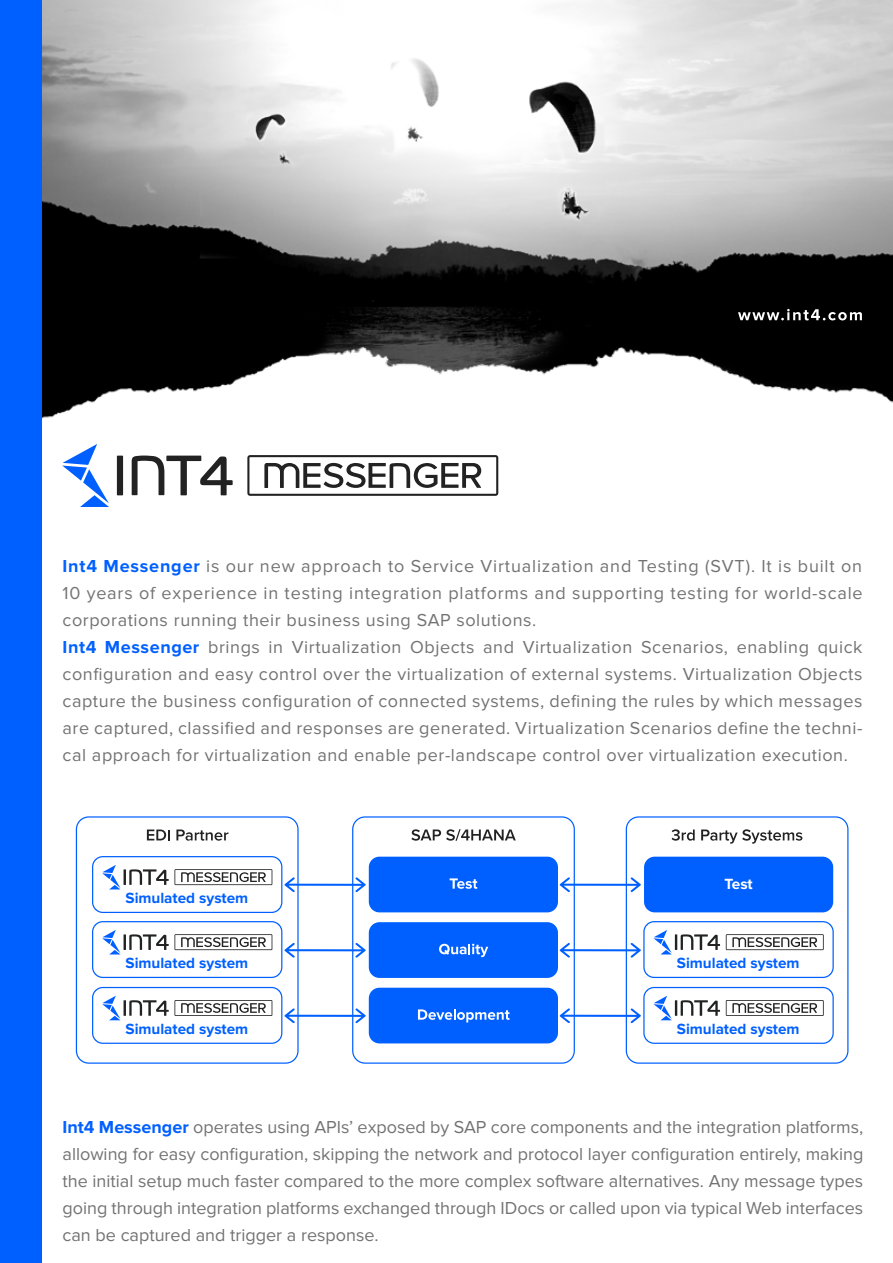
<style>
.page{position:relative;width:893px;height:1263px;background:#fff}
.page>*{position:absolute;margin:0;border:0;box-sizing:border-box;transform-origin:0 0}
.t1{font:18px/27px "Proxima Nova";letter-spacing:.03em;color:#737373}
.t2{font:700 15.3px "Proxima Nova";color:#0060ff}
.t3{font:700 15.3px "Proxima Nova";color:#fff}
.s1{font-weight:700;color:#0060ff}
</style>
<div class="page">
<img style="left:41px;top:0;width:852px;height:453px">
<svg style="left:738px;top:309px;width:124px;height:11px"></svg>
<div style="left:0;top:0;width:41px;height:1263px;background:#0060ff"></div>
<svg style="left:247px;top:455px;width:251px;height:41px"></svg>
<svg style="left:62px;top:444px;width:47px;height:63px"></svg>
<svg style="left:117px;top:456px;width:6px;height:39px"></svg>
<svg style="left:132px;top:455px;width:101px;height:40px"></svg>
<svg style="left:299px;top:883px;width:53px;height:3px"></svg>
<svg style="left:76px;top:816px;width:223px;height:248px"></svg>
<svg style="left:352px;top:816px;width:223px;height:248px;fill:#0060ff"></svg>
<svg style="left:560px;top:877px;width:66px;height:15px"></svg>
<svg style="left:626px;top:816px;width:222px;height:248px"></svg>
<div style="left:644px;top:857px;width:189px;height:55px;background:#0060ff;border-radius:11px"></div>
<svg style="left:92px;top:921px;width:274px;height:57px"></svg>
<svg style="left:92px;top:987px;width:274px;height:57px"></svg>
<svg style="left:560px;top:921px;width:274px;height:57px"></svg>
<svg style="left:560px;top:987px;width:274px;height:57px"></svg>
<p class="t1" style="left:63px;top:554px;width:802px"><span class="s1">Int4 Messenger</span> is our new approach to Service Virtualization and Testing (SVT). It is built on 10 years of experience in testing integration platforms and supporting testing for world-scale corporations running their business using SAP solutions.<br><span class="s1">Int4 Messenger</span> brings in Virtualization Objects and Virtualization Scenarios, enabling quick configuration and easy control over the virtualization of external systems. Virtualization Objects capture the business configuration of connected systems, defining the rules by which messages are captured, classified and responses are generated. Virtualization Scenarios define the techni&shy;cal approach for virtualization and enable per-landscape control over virtualization execution.</p>
<p class="t2" style="left:125px;top:889px;width:124px">Simulated system</p>
<p class="t2" style="left:125px;top:954px;width:124px">Simulated system</p>
<p class="t2" style="left:125px;top:1020px;width:124px">Simulated system</p>
<p class="t3" style="left:724px;top:875px;width:30px">Test</p>
<p class="t2" style="left:677px;top:954px;width:124px">Simulated system</p>
<p class="t2" style="left:677px;top:1020px;width:124px">Simulated system</p>
<p class="t1" style="left:63px;top:1115px;width:802px;text-align:justify"><span class="s1">Int4 Messenger</span> operates using APIs’ exposed by SAP core components and the integration platforms, allowing for easy configuration, skipping the network and protocol layer configuration entirely, making the initial setup much faster compared to the more complex software alternatives. Any message types going through integration platforms exchanged through IDocs or called upon via typical Web interfaces can be captured and trigger a response.</p>
</div>
